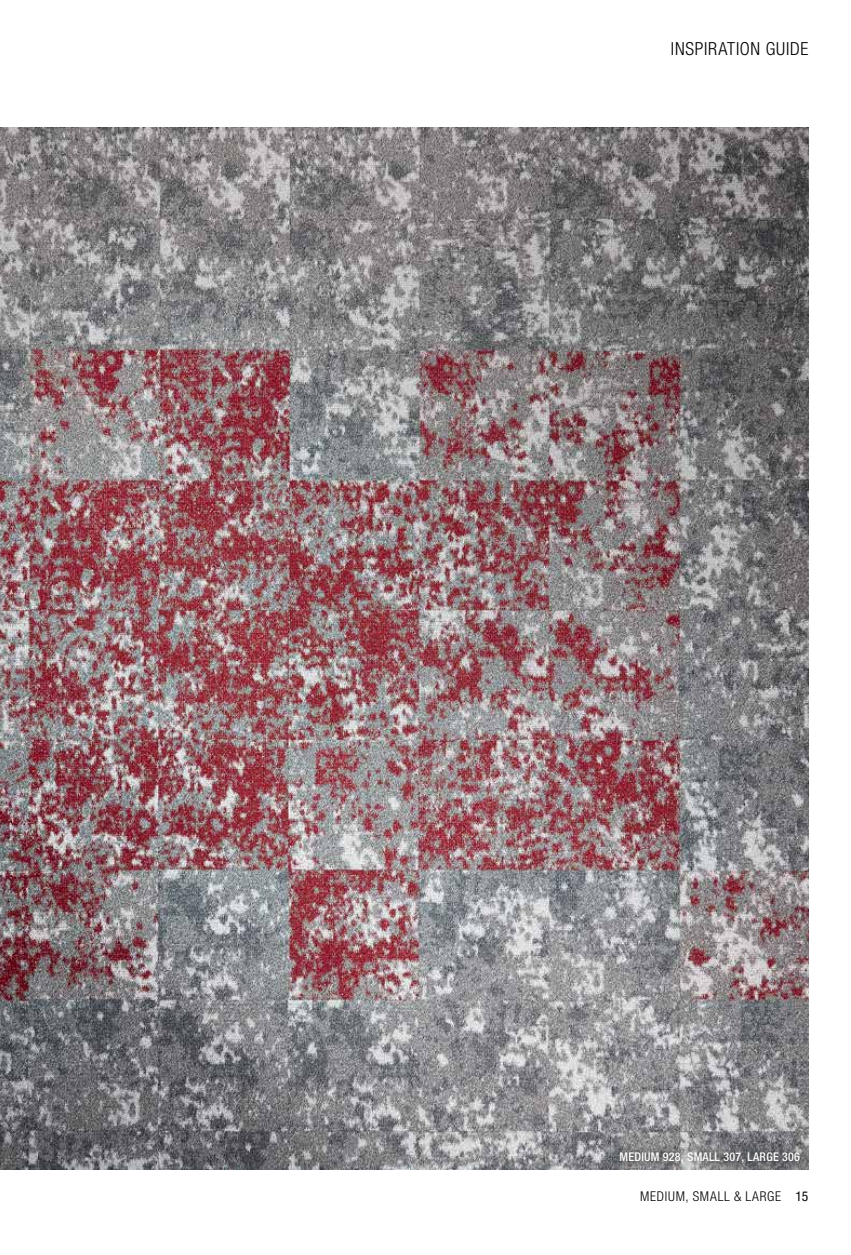
<style>
.page{position:relative;width:851px;height:1255px;background:#fff}
.page>*{position:absolute;margin:0;border:0;box-sizing:border-box;transform-origin:0 0}
.t1{font:300 condensed 18px "Helvetica Neue LT Std";letter-spacing:.04em;color:#000}
.t2{font:300 condensed 13.5px "Helvetica Neue LT Std";letter-spacing:.06em;color:#000}
.t3{font:500 condensed 12px "Helvetica Neue LT Std";letter-spacing:.02em;color:#fff}
.s1{font-weight:400}
</style>
<div class="page">
<img style="left:0;top:128px;width:808px;height:1041px">
<div style="left:612px;top:1144px;width:195px;height:25px;background:#000;opacity:.75"></div>
<h1 class="t1" style="left:671px;top:39px;width:139px">INSPIRATION GUIDE</h1>
<p class="t3" style="left:619px;top:1149px;width:182px">MEDIUM 928, SMALL 307, LARGE 306</p>
<p class="t2" style="left:640px;top:1188px;width:170px">MEDIUM, SMALL &amp; LARGE <span class="s1">15</span></p>
</div>
